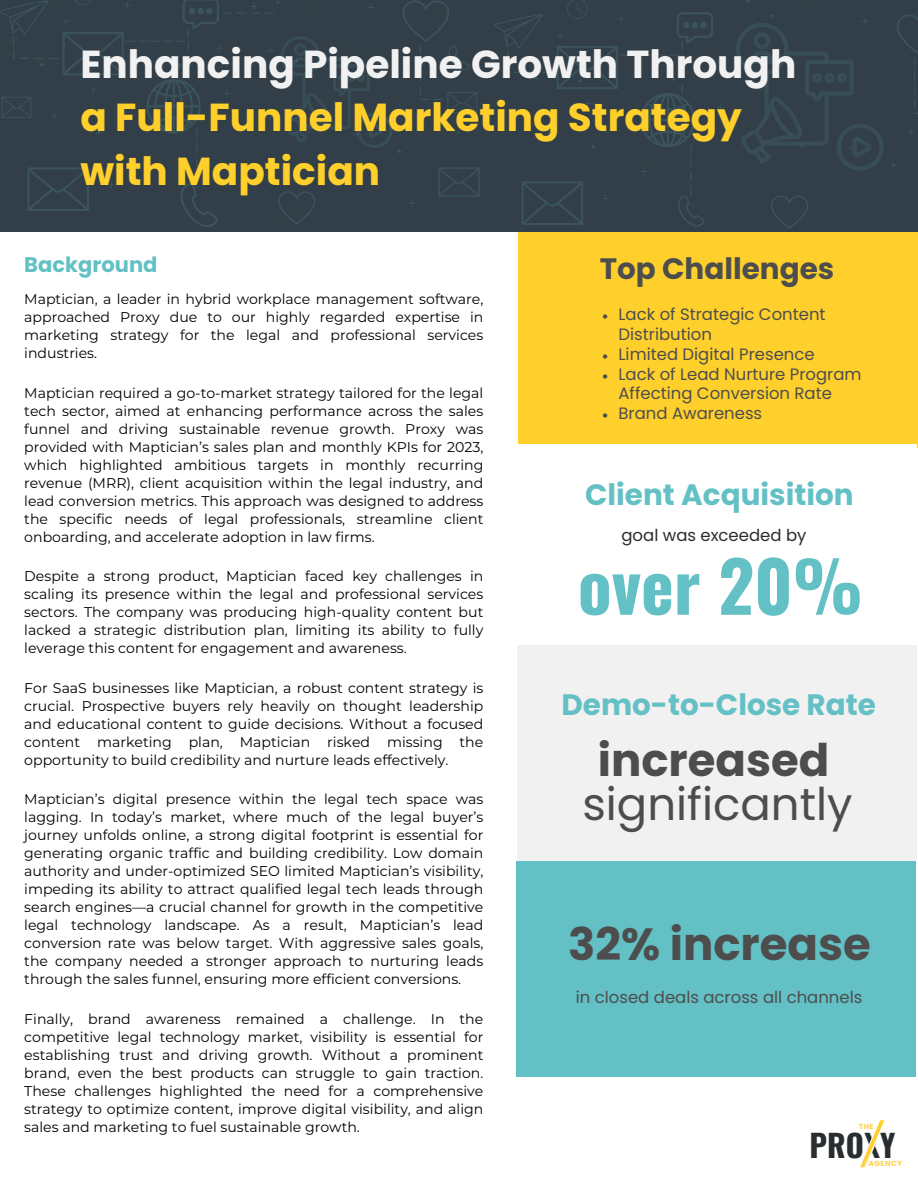
<style>
.page{position:relative;width:918px;height:1188px;background:#fff}
.page>*{position:absolute;margin:0;border:0;box-sizing:border-box;transform-origin:0 0}
.t1{font:700 69.75px "Oswald";color:#63c0c4}
.t2{font:45px "Poppins";color:#4d4d4d}
.t3{font:700 45px "Poppins";color:#4d4d4d}
.t4{font:700 45px "Poppins";color:#4d4d4d}
.t5{font:700 39px/53.7px "Poppins";color:#ffd02b}
.t6{font:700 31.05px "Oswald";color:#292d30}
.t7{font:700 29.4px "Poppins";color:#63c0c4}
.t8{font:700 29.4px "Poppins";color:#63c0c4}
.t9{font:700 29.4px "Poppins";color:#4d4d4d}
.t10{font:700 21px "Poppins";color:#63c0c4}
.t11{font:16.5px/19.8px "Poppins";color:#4d4d4d}
.t12{font:16.5px "Poppins";color:#292d30}
.t13{font:14.1px/18px "Montserrat";color:#000;text-align:justify}
.t14{font:700 7.35px "Poppins";letter-spacing:.065em;color:#ffd147}
.s1{color:#f1f1f1}
</style>
<div class="page">
<div style="left:0;top:0;width:918px;height:232px;background:#333f48"></div>
<svg style="left:0;top:0;width:480px;height:227px"></svg>
<svg style="left:897px;top:14px;width:21px;height:100px"></svg>
<svg style="left:736px;top:14px;width:147px;height:156px"></svg>
<svg style="left:771px;top:196px;width:37px;height:32px"></svg>
<svg style="left:494px;top:0;width:230px;height:226px"></svg>
<svg style="left:859px;top:1120px;width:26px;height:48px"></svg>
<div style="left:518px;top:232px;width:400px;height:216px;background:#ffd02b"></div>
<div style="left:518px;top:444px;width:399px;height:216px;background:#fff"></div>
<div style="left:518px;top:645px;width:399px;height:216px;background:#f1f1f1"></div>
<div style="left:516px;top:861px;width:400px;height:216px;background:#63c0c4"></div>
<p class="t5" style="left:81px;top:37px;width:717px"><span class="s1">Enhancing Pipeline Growth Through </span>a Full-Funnel Marketing Strategy with Maptician</p>
<p class="t10" style="left:24px;top:250px;width:135px">Background</p>
<p class="t13" style="left:24px;top:290px;width:461px">Maptician, a leader in hybrid workplace management software, approached Proxy due to our highly regarded expertise in marketing strategy for the legal and professional services industries.</p>
<p class="t13" style="left:24px;top:383px;width:461px">Maptician required a go-to-market strategy tailored for the legal tech sector, aimed at enhancing performance across the sales funnel and driving sustainable revenue growth. Proxy was provided with Maptician’s sales plan and monthly KPIs for 2023, which highlighted ambitious targets in monthly recurring revenue (MRR), client acquisition within the legal industry, and lead conversion metrics. This approach was designed to address the specific needs of legal professionals, streamline client onboarding, and accelerate adoption in law firms.</p>
<p class="t13" style="left:24px;top:567px;width:461px">Despite a strong product, Maptician faced key challenges in scaling its presence within the legal and professional services sectors. The company was producing high-quality content but lacked a strategic distribution plan, limiting its ability to fully leverage this content for engagement and awareness.</p>
<p class="t13" style="left:24px;top:678px;width:461px">For SaaS businesses like Maptician, a robust content strategy is crucial. Prospective buyers rely heavily on thought leadership and educational content to guide decisions. Without a focused content marketing plan, Maptician risked missing the opportunity to build credibility and nurture leads effectively.</p>
<p class="t13" style="left:24px;top:790px;width:461px">Maptician’s digital presence within the legal tech space was lagging. In today’s market, where much of the legal buyer’s journey unfolds online, a strong digital footprint is essential for generating organic traffic and building credibility. Low domain authority and under-optimized SEO limited Maptician’s visibility, impeding its ability to attract qualified legal tech leads through search engines—a crucial channel for growth in the competitive legal technology landscape. As a result, Maptician’s lead conversion rate was below target. With aggressive sales goals, the company needed a stronger approach to nurturing leads through the sales funnel, ensuring more efficient conversions.</p>
<p class="t13" style="left:24px;top:1009px;width:461px">Finally, brand awareness remained a challenge. In the competitive legal technology market, visibility is essential for establishing trust and driving growth. Without a prominent brand, even the best products can struggle to gain traction.<br>These challenges highlighted the need for a comprehensive strategy to optimize content, improve digital visibility, and align sales and marketing to fuel sustainable growth.</p>
<p class="t9" style="left:600px;top:252px;width:236px">Top Challenges</p>
<p class="t11" style="left:619px;top:305px;width:209px;text-indent:-16px">• Lack of Strategic Content<br>Distribution</p>
<p class="t11" style="left:603px;top:344px;width:214px">• Limited Digital Presence</p>
<p class="t11" style="left:619px;top:364px;width:245px;text-indent:-16px">• Lack of Lead Nurture Program<br>Affecting Conversion Rate</p>
<p class="t11" style="left:603px;top:404px;width:161px">• Brand Awareness</p>
<p class="t7" style="left:585px;top:477px;width:270px">Client Acquisition</p>
<p class="t12" style="left:621px;top:526px;width:187px">goal was exceeded by</p>
<p class="t1" style="left:578px;top:550px;width:286px">over 20%</p>
<p class="t8" style="left:561px;top:688px;width:316px">Demo-to-Close Rate</p>
<p class="t4" style="left:598px;top:734px;width:233px">increased</p>
<h2 class="t2" style="left:582px;top:778px;width:272px">significantly</h2>
<h2 class="t3" style="left:568px;top:918px;width:304px">32% increase</h2>
<p class="t11" style="left:576px;top:987px;width:288px">in closed deals across all channels</p>
<p class="t14" style="left:859px;top:1122px;width:16px">THE</p>
<p class="t14" style="left:869px;top:1158px;width:35px">AGENCY</p>
<h3 class="t6" style="left:810px;top:1121px;width:87px">PROXY</h3>
</div>
